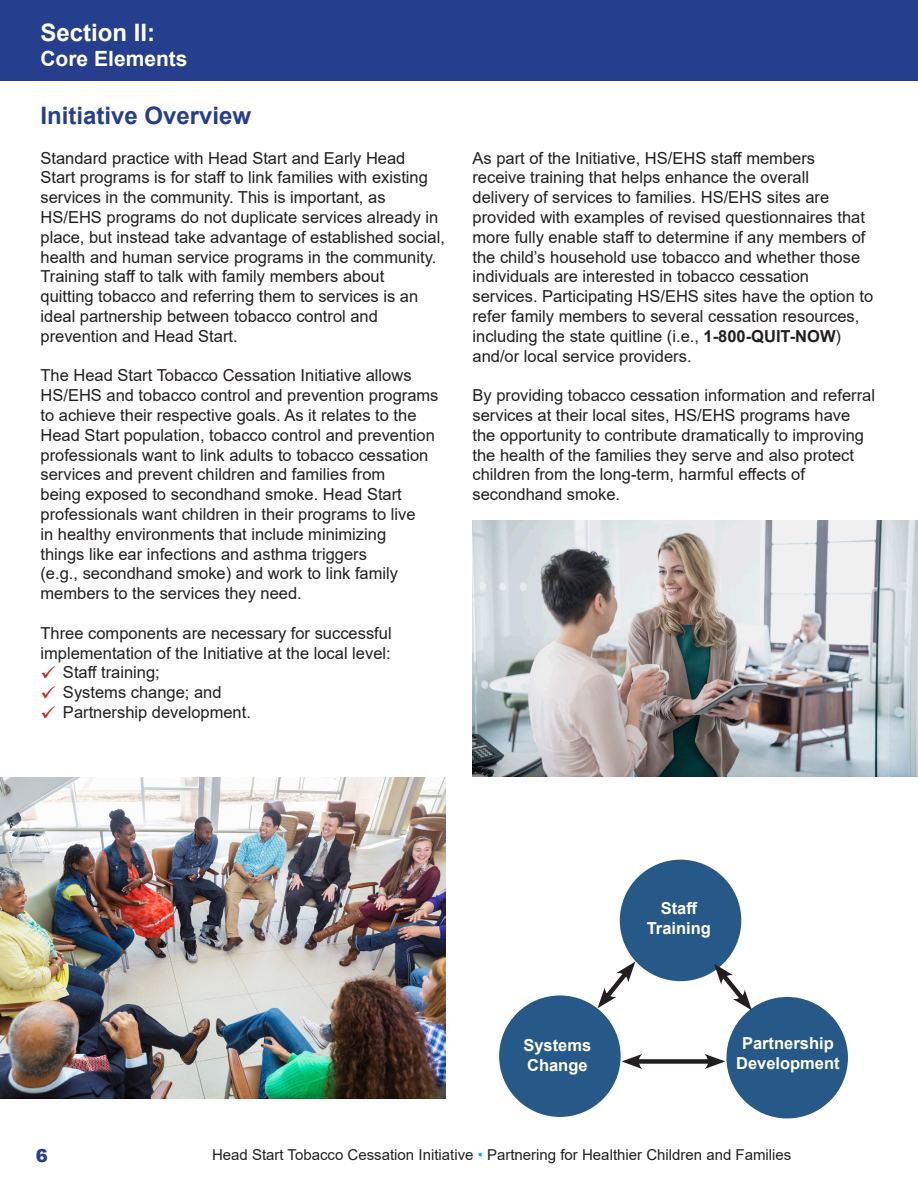
<style>
.page{position:relative;width:918px;height:1188px;background:#fff}
.page>*{position:absolute;margin:0;border:0;box-sizing:border-box;transform-origin:0 0}
.t1{font:700 24px "Arial";color:#253f8e}
.t2{font:700 24px "Arial";color:#fff}
.t3{font:700 21px "Arial";color:#fff}
.t4{font:900 18px "Arial";color:#253f8e}
.t5{font:16.5px/19.8px "Arial";color:#231f20}
.t6{font:700 16.5px/19.8px "Arial";color:#fff;text-align:center}
.t7{font:15px "Arial";color:#231f20}
.s1{color:#d1232a}
.s2{font-weight:700}
.s3{color:#00aeef}
</style>
<div class="page">
<div style="left:0;top:0;width:918px;height:81px;background:#253f8e"></div>
<div style="left:620px;top:860px;width:121px;height:121px;background:#265988;border-radius:50%"></div>
<div style="left:499px;top:995px;width:122px;height:122px;background:#265988;border-radius:50%"></div>
<div style="left:726px;top:997px;width:122px;height:121px;background:#265988;border-radius:50%"></div>
<div style="left:634px;top:1059px;width:79px;height:5px;background:#231f20"></div>
<svg style="left:622px;top:1054px;width:20px;height:15px"></svg>
<svg style="left:704px;top:1054px;width:21px;height:15px"></svg>
<svg style="left:598px;top:962px;width:37px;height:46px"></svg>
<svg style="left:714px;top:964px;width:38px;height:46px"></svg>
<img style="left:0;top:778px;width:446px;height:321px">
<img style="left:473px;top:520px;width:445px;height:257px">
<h1 class="t2" style="left:40px;top:16px;width:116px">Section II:</h1>
<p class="t3" style="left:40px;top:44px;width:149px">Core Elements</p>
<h1 class="t1" style="left:40px;top:99px;width:212px">Initiative Overview</h1>
<p class="t5" style="left:40px;top:148px;width:406px">Standard practice with Head Start and Early Head<br>Start programs is for staff to link families with existing services in the community. This is important, as HS/EHS programs do not duplicate services already in place, but instead take advantage of established social, health and human service programs in the community.<br>Training staff to talk with family members about<br>quitting tobacco and referring them to services is an ideal partnership between tobacco control and prevention and Head Start.</p>
<p class="t5" style="left:40px;top:366px;width:400px">The Head Start Tobacco Cessation Initiative allows HS/EHS and tobacco control and prevention programs to achieve their respective goals. As it relates to the Head Start population, tobacco control and prevention professionals want to link adults to tobacco cessation services and prevent children and families from<br>being exposed to secondhand smoke. Head Start professionals want children in their programs to live<br>in healthy environments that include minimizing<br>things like ear infections and asthma triggers<br>(e.g., secondhand smoke) and work to link family members to the services they need.</p>
<p class="t5" style="left:40px;top:623px;width:353px">Three components are necessary for successful implementation of the Initiative at the local level:</p>
<p class="t5" style="left:40px;top:663px;width:121px"><span class="s1">✓</span> Staff training;</p>
<p class="t5" style="left:40px;top:682px;width:183px"><span class="s1">✓</span> Systems change; and</p>
<p class="t5" style="left:40px;top:702px;width:212px"><span class="s1">✓</span> Partnership development.</p>
<p class="t5" style="left:472px;top:148px;width:402px">As part of the Initiative, HS/EHS staff members<br>receive training that helps enhance the overall<br>delivery of services to families. HS/EHS sites are provided with examples of revised questionnaires that more fully enable staff to determine if any members of the child’s household use tobacco and whether those individuals are interested in tobacco cessation services. Participating HS/EHS sites have the option to refer family members to several cessation resources, including the state quitline (i.e., <span class="s2">1-800-QUIT-NOW</span>) and/or local service providers.</p>
<p class="t5" style="left:472px;top:385px;width:404px">By providing tobacco cessation information and referral services at their local sites, HS/EHS programs have the opportunity to contribute dramatically to improving the health of the families they serve and also protect children from the long-term, harmful effects of secondhand smoke.</p>
<p class="t6" style="left:647px;top:898px;width:66px">Staff<br>Training</p>
<p class="t6" style="left:523px;top:1036px;width:69px;text-align:left">Systems<br>Change</p>
<p class="t6" style="left:736px;top:1033px;width:105px">Partnership<br>Development</p>
<p class="t4" style="left:36px;top:1142px;width:14px">6</p>
<p class="t7" style="left:212px;top:1144px;width:581px">Head Start Tobacco Cessation Initiative <span class="s3">•</span> Partnering for Healthier Children and Families</p>
</div>
